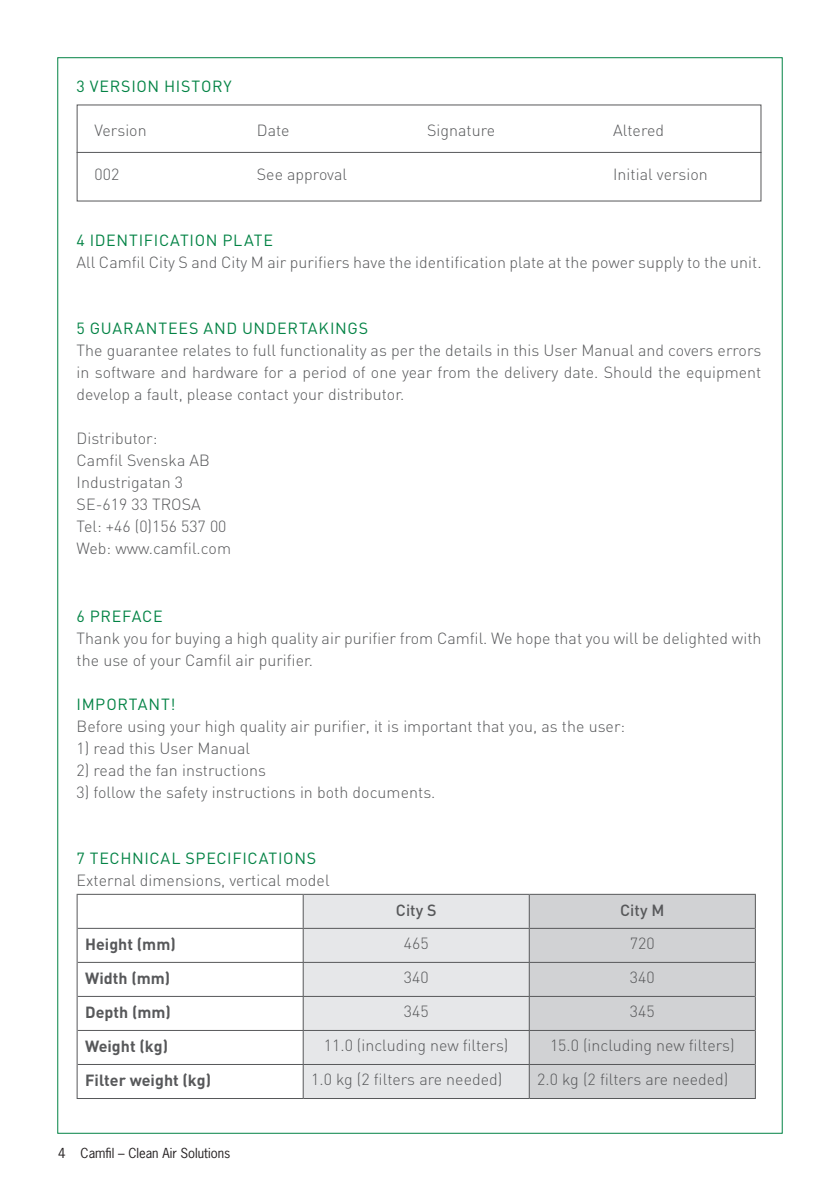
<style>
.page{position:relative;width:840px;height:1191px;background:#fff}
.page>*{position:absolute;margin:0;border:0;box-sizing:border-box;transform-origin:0 0}
.t1{font:300 16px/22px "DIN";color:#57585a}
.t2{font:16px "DIN";letter-spacing:.045em;color:#038345}
.t3{font:700 16px "DIN";color:#57585a}
.t4{font:500 16px "DIN";color:#57585a}
.t5{font:13px "News Gothic Std";color:#231f20}
</style>
<div class="page">
<div style="left:303px;top:895px;width:225px;height:203px;background:#e6e7e9"></div>
<div style="left:529px;top:895px;width:225px;height:203px;background:#d1d2d4"></div>
<hr style="left:77px;top:928px;width:1px;height:34px;background:#57585a">
<hr style="left:77px;top:962px;width:1px;height:34px;background:#57585a">
<hr style="left:77px;top:996px;width:1px;height:34px;background:#57585a">
<hr style="left:77px;top:1030px;width:1px;height:34px;background:#57585a">
<hr style="left:77px;top:1064px;width:1px;height:34px;background:#57585a">
<hr style="left:77px;top:1098px;width:226px;height:1px;background:#57585a">
<hr style="left:302px;top:895px;width:1px;height:33px;background:#57585a">
<hr style="left:302px;top:929px;width:1px;height:33px;background:#57585a">
<hr style="left:302px;top:962px;width:1px;height:34px;background:#57585a">
<hr style="left:302px;top:996px;width:1px;height:34px;background:#57585a">
<hr style="left:302px;top:1030px;width:1px;height:34px;background:#57585a">
<hr style="left:302px;top:1064px;width:1px;height:34px;background:#57585a">
<hr style="left:303px;top:1098px;width:226px;height:1px;background:#57585a">
<hr style="left:529px;top:962px;width:225px;height:1px;background:#57585a">
<hr style="left:529px;top:996px;width:225px;height:1px;background:#57585a">
<hr style="left:529px;top:1030px;width:225px;height:1px;background:#57585a">
<hr style="left:529px;top:1064px;width:225px;height:1px;background:#57585a">
<hr style="left:528px;top:895px;width:1px;height:33px;background:#57585a">
<hr style="left:528px;top:929px;width:1px;height:33px;background:#57585a">
<hr style="left:528px;top:962px;width:1px;height:34px;background:#57585a">
<hr style="left:528px;top:996px;width:1px;height:34px;background:#57585a">
<hr style="left:528px;top:1030px;width:1px;height:34px;background:#57585a">
<hr style="left:528px;top:1064px;width:1px;height:34px;background:#57585a">
<hr style="left:529px;top:1098px;width:226px;height:1px;background:#57585a">
<hr style="left:754px;top:928px;width:1px;height:34px;background:#57585a">
<hr style="left:754px;top:962px;width:1px;height:34px;background:#57585a">
<hr style="left:754px;top:996px;width:1px;height:34px;background:#57585a">
<hr style="left:754px;top:1030px;width:1px;height:34px;background:#57585a">
<hr style="left:754px;top:1064px;width:1px;height:34px;background:#57585a">
<hr style="left:77px;top:894px;width:226px;height:1px;background:#57585a">
<hr style="left:77px;top:895px;width:1px;height:33px;background:#57585a">
<hr style="left:303px;top:894px;width:226px;height:1px;background:#57585a">
<hr style="left:529px;top:894px;width:226px;height:1px;background:#57585a">
<hr style="left:754px;top:895px;width:1px;height:33px;background:#57585a">
<hr style="left:78px;top:928px;width:225px;height:1px;background:#57585a">
<hr style="left:303px;top:928px;width:226px;height:1px;background:#57585a">
<hr style="left:529px;top:928px;width:225px;height:1px;background:#57585a">
<hr style="left:78px;top:962px;width:225px;height:1px;background:#57585a">
<hr style="left:78px;top:996px;width:225px;height:1px;background:#57585a">
<hr style="left:78px;top:1030px;width:225px;height:1px;background:#57585a">
<hr style="left:78px;top:1064px;width:225px;height:1px;background:#57585a">
<hr style="left:303px;top:962px;width:226px;height:1px;background:#57585a">
<hr style="left:303px;top:996px;width:226px;height:1px;background:#57585a">
<hr style="left:303px;top:1030px;width:226px;height:1px;background:#57585a">
<hr style="left:303px;top:1064px;width:226px;height:1px;background:#57585a">
<hr style="left:77px;top:152px;width:684px;height:1px;background:#57585a">
<p class="t2" style="left:77px;top:76px;width:156px">3 VERSION HISTORY</p>
<p class="t1" style="left:95px;top:119px;width:54px">Version</p>
<p class="t1" style="left:257px;top:119px;width:34px">Date</p>
<p class="t1" style="left:427px;top:119px;width:70px">Signature</p>
<p class="t1" style="left:613px;top:119px;width:52px">Altered</p>
<p class="t1" style="left:95px;top:163px;width:26px">002</p>
<p class="t1" style="left:257px;top:163px;width:92px">See approval</p>
<p class="t1" style="left:613px;top:163px;width:96px">Initial version</p>
<p class="t2" style="left:77px;top:230px;width:198px">4 IDENTIFICATION PLATE</p>
<p class="t1" style="left:77px;top:251px;width:686px">All Camfil City S and City M air purifiers have the identification plate at the power supply to the unit.</p>
<p class="t2" style="left:77px;top:318px;width:293px">5 GUARANTEES AND UNDERTAKINGS</p>
<p class="t1" style="left:77px;top:339px;width:686px;text-align:justify">The guarantee relates to full functionality as per the details in this User Manual and covers errors in software and hardware for a period of one year from the delivery date. Should the equipment develop a fault, please contact your distributor.</p>
<p class="t1" style="left:77px;top:427px;width:156px">Distributor:<br>Camfil Svenska AB<br>Industrigatan 3<br>SE-619 33 TROSA<br>Tel: +46 (0)156 537 00<br>Web: www.camfil.com</p>
<p class="t2" style="left:77px;top:606px;width:88px">6 PREFACE</p>
<p class="t1" style="left:77px;top:627px;width:686px">Thank you for buying a high quality air purifier from Camfil. We hope that you will be delighted with the use of your Camfil air purifier.</p>
<p class="t2" style="left:77px;top:694px;width:100px">IMPORTANT!</p>
<p class="t1" style="left:77px;top:715px;width:550px">Before using your high quality air purifier, it is important that you, as the user:</p>
<p class="t1" style="left:77px;top:737px;width:175px">1) read this User Manual</p>
<p class="t1" style="left:77px;top:759px;width:191px">2) read the fan instructions</p>
<p class="t1" style="left:77px;top:781px;width:360px">3) follow the safety instructions in both documents.</p>
<p class="t2" style="left:77px;top:848px;width:241px">7 TECHNICAL SPECIFICATIONS</p>
<p class="t1" style="left:77px;top:869px;width:254px">External dimensions, vertical model</p>
<p class="t4" style="left:396px;top:899px;width:42px">City S</p>
<p class="t4" style="left:620px;top:899px;width:46px">City M</p>
<p class="t3" style="left:85px;top:933px;width:92px">Height (mm)</p>
<p class="t1" style="left:403px;top:932px;width:26px">465</p>
<p class="t1" style="left:629px;top:932px;width:26px">720</p>
<p class="t3" style="left:85px;top:967px;width:87px">Width (mm)</p>
<p class="t1" style="left:403px;top:966px;width:26px">340</p>
<p class="t1" style="left:629px;top:966px;width:26px">340</p>
<p class="t3" style="left:85px;top:1001px;width:87px">Depth (mm)</p>
<p class="t1" style="left:403px;top:1000px;width:26px">345</p>
<p class="t1" style="left:629px;top:1000px;width:26px">345</p>
<p class="t3" style="left:85px;top:1035px;width:84px">Weight (kg)</p>
<p class="t1" style="left:324px;top:1034px;width:186px">11.0 (including new filters)</p>
<p class="t1" style="left:549px;top:1034px;width:186px">15.0 (including new filters)</p>
<p class="t3" style="left:85px;top:1069px;width:127px">Filter weight (kg)</p>
<p class="t1" style="left:311px;top:1068px;width:193px">1.0 kg (2 filters are needed)</p>
<p class="t1" style="left:537px;top:1068px;width:193px">2.0 kg (2 filters are needed)</p>
<p class="t5" style="left:58px;top:1145px;width:174px">4 Camfil – Clean Air Solutions</p>
</div>
